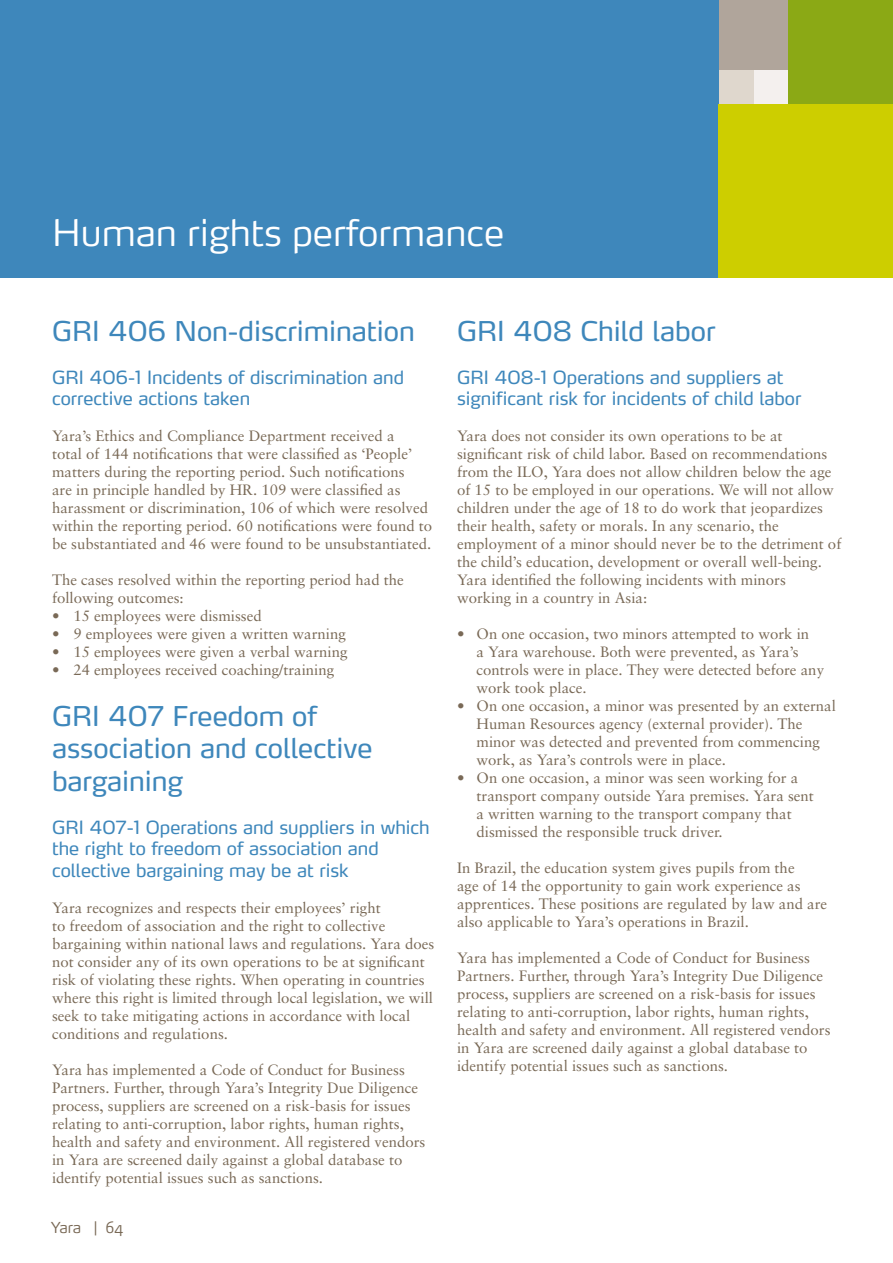
<style>
.page{position:relative;width:893px;height:1263px;background:#fff}
.page>*{position:absolute;margin:0;border:0;box-sizing:border-box;transform-origin:0 0}
.t1{font:300 36px "Max OT";color:#fff}
.Sub_heading_blue{font:27px/32.4px "Yara Max LF";color:#3e87bb}
.Sub_heading_blue-2{font:18px/21.6px "Yara Max LF";color:#3e87bb}
.body_text{font:15px/18px "Sabon LT Pro";color:#796956}
.t2{font:300 15px "Max OT";letter-spacing:-.01em;color:#796956}
</style>
<div class="page">
<div style="left:0;top:0;width:893px;height:278px;background:#3e87bb"></div>
<div style="left:753px;top:70px;width:35px;height:35px;background:#f4f0ee"></div>
<div style="left:719px;top:70px;width:34px;height:35px;background:#dfd7cd"></div>
<div style="left:719px;top:0;width:69px;height:70px;background:#b0a59b"></div>
<div style="left:788px;top:0;width:105px;height:105px;background:#8ba915"></div>
<div style="left:719px;top:105px;width:174px;height:173px;background:#cdce00"></div>
<p class="t1" style="left:52px;top:210px;width:454px">Human rights performance</p>
<p class="Sub_heading_blue" style="left:52px;top:314px;width:364px">GRI 406 Non-discrimination</p>
<p class="Sub_heading_blue-2" style="left:52px;top:366px;width:354px">GRI 406-1 Incidents of discrimination and corrective actions taken</p>
<p class="body_text" style="left:52px;top:427px;width:382px">Yara’s Ethics and Compliance Department received a<br>total of 144 notifications that were classified as ‘People’ matters during the reporting period. Such notifications<br>are in principle handled by HR. 109 were classified as harassment or discrimination, 106 of which were resolved within the reporting period. 60 notifications were found to be substantiated and 46 were found to be unsubstantiated.</p>
<p class="body_text" style="left:52px;top:571px;width:353px">The cases resolved within the reporting period had the following outcomes:</p>
<p class="body_text" style="left:52px;top:607px;width:211px">• 15 employees were dismissed</p>
<p class="body_text" style="left:52px;top:625px;width:295px">• 9 employees were given a written warning</p>
<p class="body_text" style="left:52px;top:643px;width:297px">• 15 employees were given a verbal warning</p>
<p class="body_text" style="left:52px;top:661px;width:284px">• 24 employees received coaching/training</p>
<p class="Sub_heading_blue" style="left:52px;top:699px;width:322px">GRI 407 Freedom of association and collective bargaining</p>
<p class="Sub_heading_blue-2" style="left:52px;top:816px;width:379px">GRI 407-1 Operations and suppliers in which the right to freedom of association and collective bargaining may be at risk</p>
<p class="body_text" style="left:52px;top:898px;width:384px">Yara recognizes and respects their employees’ right<br>to freedom of association and the right to collective bargaining within national laws and regulations. Yara does not consider any of its own operations to be at significant risk of violating these rights. When operating in countries where this right is limited through local legislation, we will seek to take mitigating actions in accordance with local conditions and regulations.</p>
<p class="body_text" style="left:52px;top:1060px;width:375px">Yara has implemented a Code of Conduct for Business Partners. Further, through Yara’s Integrity Due Diligence process, suppliers are screened on a risk-basis for issues relating to anti-corruption, labor rights, human rights, health and safety and environment. All registered vendors in Yara are screened daily against a global database to identify potential issues such as sanctions.</p>
<p class="t2" style="left:51px;top:1217px;width:74px">Yara | 64</p>
<p class="Sub_heading_blue" style="left:457px;top:314px;width:260px">GRI 408 Child labor</p>
<p class="Sub_heading_blue-2" style="left:457px;top:366px;width:346px">GRI 408-1 Operations and suppliers at significant risk for incidents of child labor</p>
<p class="body_text" style="left:457px;top:427px;width:386px">Yara does not consider its own operations to be at significant risk of child labor. Based on recommendations from the ILO, Yara does not allow children below the age of 15 to be employed in our operations. We will not allow children under the age of 18 to do work that jeopardizes their health, safety or morals. In any scenario, the employment of a minor should never be to the detriment of the child’s education, development or overall well-being.</p>
<p class="body_text" style="left:457px;top:571px;width:330px">Yara identified the following incidents with minors working in a country in Asia:</p>
<p class="body_text" style="left:477px;top:625px;width:349px;text-indent:-20px">• On one occasion, two minors attempted to work in<br>a Yara warehouse. Both were prevented, as Yara’s controls were in place. They were detected before any work took place.</p>
<p class="body_text" style="left:477px;top:697px;width:361px;text-indent:-20px">• On one occasion, a minor was presented by an external Human Resources agency (external provider). The minor was detected and prevented from commencing work, as Yara’s controls were in place.</p>
<p class="body_text" style="left:477px;top:769px;width:339px;text-indent:-20px">• On one occasion, a minor was seen working for a transport company outside Yara premises. Yara sent a written warning to the transport company that dismissed the responsible truck driver.</p>
<p class="body_text" style="left:457px;top:859px;width:372px">In Brazil, the education system gives pupils from the<br>age of 14 the opportunity to gain work experience as apprentices. These positions are regulated by law and are also applicable to Yara’s operations in Brazil.</p>
<p class="body_text" style="left:457px;top:949px;width:375px">Yara has implemented a Code of Conduct for Business Partners. Further, through Yara’s Integrity Due Diligence process, suppliers are screened on a risk-basis for issues relating to anti-corruption, labor rights, human rights, health and safety and environment. All registered vendors in Yara are screened daily against a global database to identify potential issues such as sanctions.</p>
</div>
